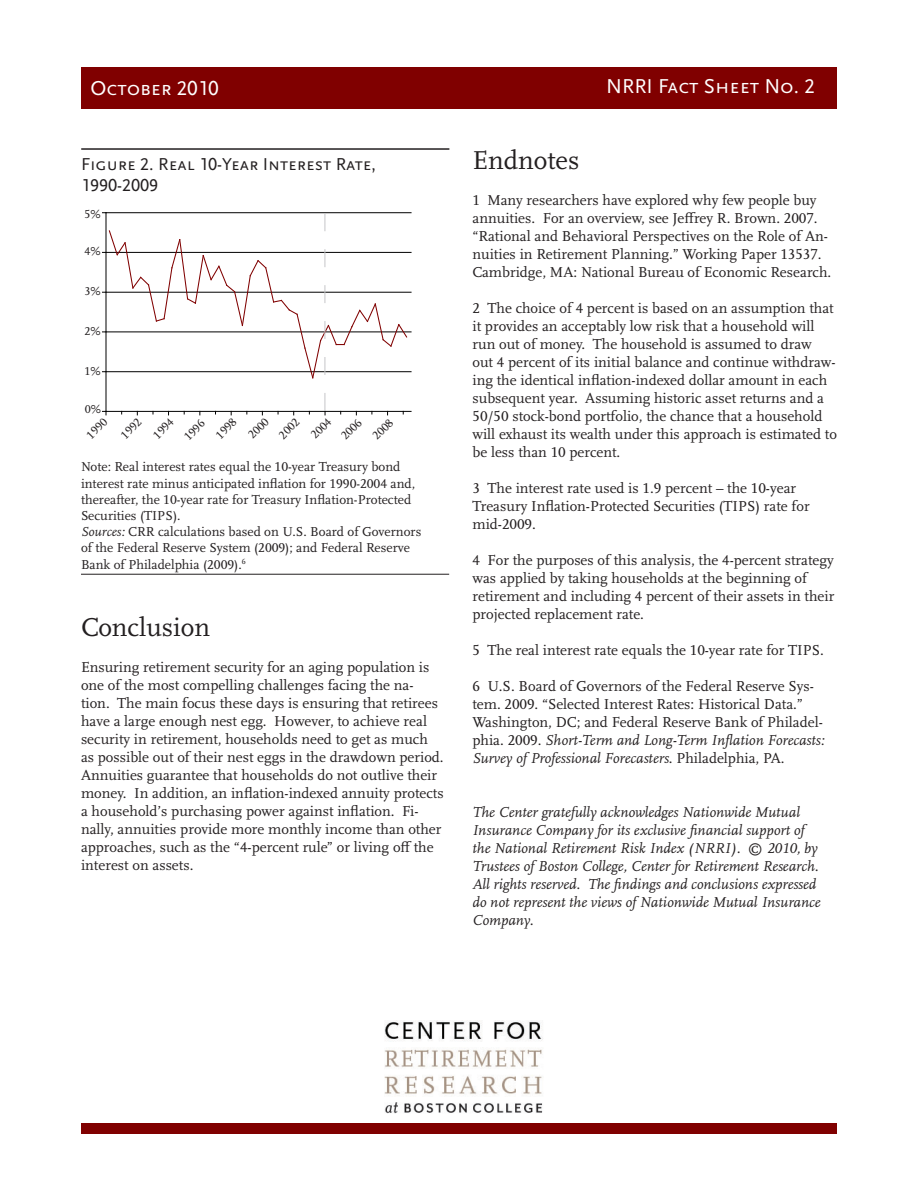
<style>
.page{position:relative;width:918px;height:1188px;background:#fff}
.page>*{position:absolute;margin:0;border:0;box-sizing:border-box;transform-origin:0 0}
.t1{font:27px "Scala";color:#231f20}
.t2{font:21px "Scala Sans OT";color:#fff}
.t3{font:18px "Scala Sans OT";color:#231f20}
.t4{font:15px/18px "Scala OT";color:#231f20}
.t5{font:italic 15px/18px "Scala OT";color:#231f20}
.t6{font:13.5px/16.2px "Scala OT";color:#231f20}
.t7{font:12px "Scala OT";color:#231f20}
.t8{font:12px "Myriad Pro";color:#000}
.s1{font-style:italic}
</style>
<div class="page">
<img style="left:384px;top:1021px;width:159px;height:93px">
<div style="left:81px;top:1123px;width:756px;height:11px;background:#800000"></div>
<div style="left:81px;top:68px;width:756px;height:41px;background:#800000"></div>
<hr style="left:81px;top:148px;width:368px;height:2px;background:#231f20">
<hr style="left:81px;top:574px;width:368px;height:1px;background:#231f20">
<hr style="left:106px;top:371px;width:305px;height:1px;background:#000">
<hr style="left:106px;top:332px;width:305px;height:1px;background:#000">
<hr style="left:106px;top:292px;width:305px;height:1px;background:#000">
<hr style="left:106px;top:252px;width:305px;height:1px;background:#000">
<hr style="left:106px;top:212px;width:305px;height:1px;background:#000">
<hr style="left:106px;top:411px;width:305px;height:1px;background:#000">
<svg style="left:102px;top:212px;width:306px;height:203px"></svg>
<p class="t2" style="left:91px;top:76px;width:130px">October 2010</p>
<p class="t2" style="left:606px;top:75px;width:210px">NRRI Fact Sheet No. 2</p>
<p class="t3" style="left:81px;top:154px;width:296px">Figure 2. Real 10-Year Interest Rate,</p>
<p class="t3" style="left:81px;top:176px;width:78px">1990-2009</p>
<p class="t8" style="left:82px;top:205px;width:17px">5%</p>
<p class="t7" style="left:85px;top:208px;width:18px">5%</p>
<p class="t7" style="left:85px;top:245px;width:18px">4%</p>
<p class="t8" style="left:80px;top:245px;width:17px">4%</p>
<p class="t7" style="left:85px;top:284px;width:18px">3%</p>
<p class="t8" style="left:82px;top:284px;width:17px">3%</p>
<p class="t7" style="left:85px;top:325px;width:18px">2%</p>
<p class="t7" style="left:85px;top:364px;width:18px">1%</p>
<p class="t7" style="left:85px;top:402px;width:18px">0%</p>
<p class="t7" style="left:84px;top:432px;width:26px;rotate:-45deg">1990</p>
<p class="t7" style="left:118px;top:432px;width:26px;rotate:-45deg">1992</p>
<p class="t7" style="left:150px;top:432px;width:26px;rotate:-45deg">1994</p>
<p class="t7" style="left:181px;top:434px;width:26px;rotate:-45deg">1996</p>
<p class="t7" style="left:213px;top:432px;width:26px;rotate:-45deg">1998</p>
<p class="t7" style="left:246px;top:432px;width:26px;rotate:-45deg">2000</p>
<p class="t7" style="left:276px;top:432px;width:26px;rotate:-45deg">2002</p>
<p class="t7" style="left:308px;top:432px;width:26px;rotate:-45deg">2004</p>
<p class="t7" style="left:338px;top:433px;width:26px;rotate:-45deg">2006</p>
<p class="t7" style="left:370px;top:433px;width:26px;rotate:-45deg">2008</p>
<p class="t8" style="left:81px;top:324px;width:17px">2%</p>
<p class="t8" style="left:82px;top:364px;width:17px">1%</p>
<p class="t8" style="left:80px;top:403px;width:17px">0%</p>
<p class="t6" style="left:81px;top:459px;width:336px">Note: Real interest rates equal the 10-year Treasury bond interest rate minus anticipated inflation for 1990-2004 and, thereafter, the 10-year rate for Treasury Inflation-Protected Securities (TIPS).</p>
<p class="t6" style="left:81px;top:524px;width:342px"><span class="s1">Sources:</span> CRR calculations based on U.S. Board of Governors of the Federal Reserve System (2009); and Federal Reserve<br>Bank of Philadelphia (2009).<sup>6</sup></p>
<p class="t1" style="left:81px;top:612px;width:131px">Conclusion</p>
<p class="t4" style="left:81px;top:658px;width:364px">Ensuring retirement security for an aging population is one of the most compelling challenges facing the na&shy;tion. The main focus these days is ensuring that retirees have a large enough nest egg. However, to achieve real security in retirement, households need to get as much as possible out of their nest eggs in the drawdown period.<br>Annuities guarantee that households do not outlive their money. In addition, an inflation-indexed annuity protects a household’s purchasing power against inflation. Fi&shy;nally, annuities provide more monthly income than other approaches, such as the “4-percent rule” or living off the interest on assets.</p>
<p class="t1" style="left:472px;top:146px;width:108px">Endnotes</p>
<p class="t4" style="left:472px;top:192px;width:360px">1 Many researchers have explored why few people buy annuities. For an overview, see Jeffrey R. Brown. 2007. “Rational and Behavioral Perspectives on the Role of An&shy;nuities in Retirement Planning.” Working Paper 13537.<br>Cambridge, MA: National Bureau of Economic Research.</p>
<p class="t4" style="left:472px;top:300px;width:366px">2 The choice of 4 percent is based on an assumption that it provides an acceptably low risk that a household will run out of money. The household is assumed to draw<br>out 4 percent of its initial balance and continue withdraw&shy;ing the identical inflation-indexed dollar amount in each subsequent year. Assuming historic asset returns and a 50/50 stock-bond portfolio, the chance that a household will exhaust its wealth under this approach is estimated to be less than 10 percent.</p>
<p class="t4" style="left:472px;top:480px;width:339px">3 The interest rate used is 1.9 percent – the 10-year<br>Treasury Inflation-Protected Securities (TIPS) rate for mid-2009.</p>
<p class="t4" style="left:472px;top:552px;width:363px">4 For the purposes of this analysis, the 4-percent strategy was applied by taking households at the beginning of retirement and including 4 percent of their assets in their projected replacement rate.</p>
<p class="t4" style="left:472px;top:642px;width:353px">5 The real interest rate equals the 10-year rate for TIPS.</p>
<p class="t4" style="left:472px;top:678px;width:354px">6 U.S. Board of Governors of the Federal Reserve Sys&shy;tem. 2009. “Selected Interest Rates: Historical Data.” Washington, DC; and Federal Reserve Bank of Philadel&shy;phia. 2009. <span class="s1">Short-Term and Long-Term Inflation Forecasts:<br>Survey of Professional Forecasters</span>. Philadelphia, PA.</p>
<p class="t5" style="left:472px;top:804px;width:350px">The Center gratefully acknowledges Nationwide Mutual Insurance Company for its exclusive financial support of the National Retirement Risk Index (NRRI). © 2010, by Trustees of Boston College, Center for Retirement Research.<br>All rights reserved. The findings and conclusions expressed do not represent the views of Nationwide Mutual Insurance Company.</p>
</div>
